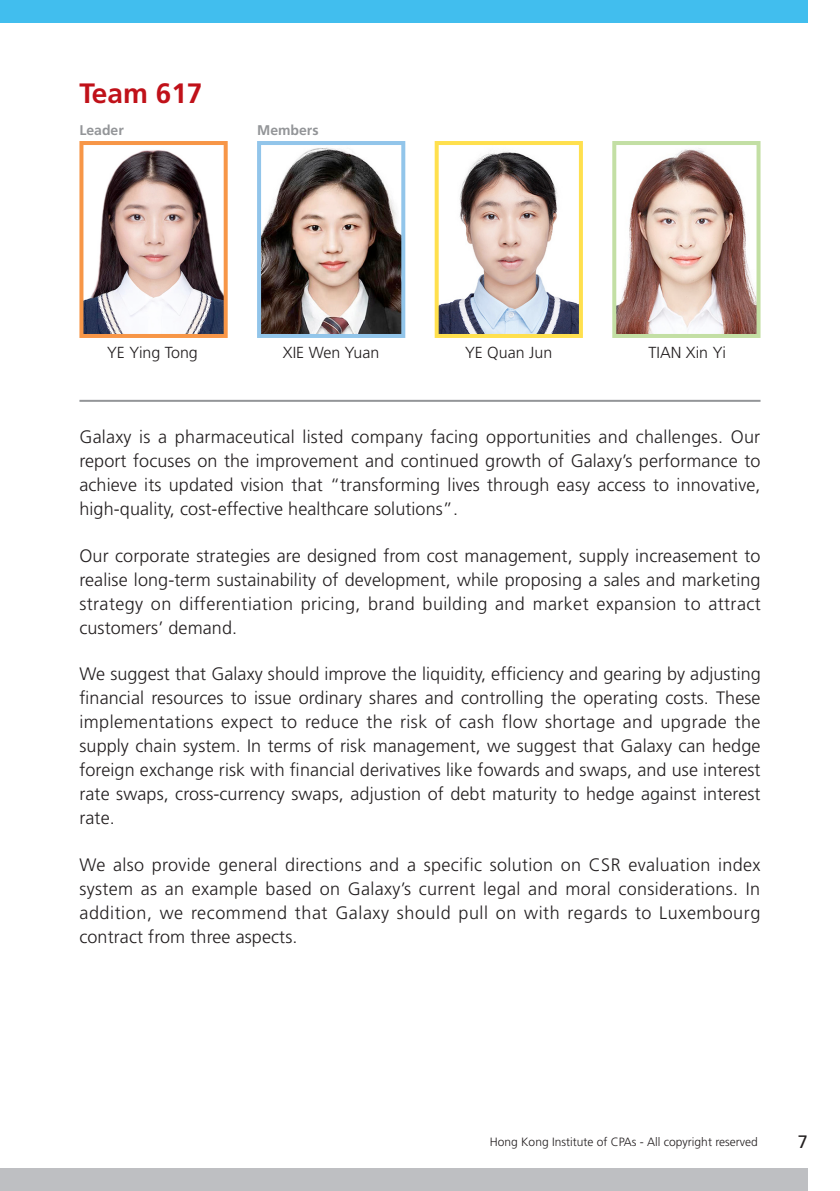
<style>
.page{position:relative;width:840px;height:1191px;background:#fff}
.page>*{position:absolute;margin:0;border:0;box-sizing:border-box;transform-origin:0 0}
.t1{font:700 28px "Frutiger";color:#c01119}
.t2{font:300 18px/24px "Frutiger";letter-spacing:.005em;color:#231f20;text-align:justify}
.t3{font:18px "Frutiger";color:#231f20}
.t4{font:300 16px "Frutiger";color:#231f20}
.t5{font:700 14px "Frutiger";color:#939598}
.t6{font:300 12px "Frutiger";color:#231f20}
</style>
<div class="page">
<div style="left:0;top:1168px;width:807px;height:23px;background:#bebfc2"></div>
<div style="left:0;top:0;width:807px;height:23px;background:#41beee"></div>
<hr style="left:79px;top:400px;width:681px;height:2px;background:#939598">
<img style="left:262px;top:147px;width:138px;height:186px">
<div style="left:257px;top:141px;width:148px;height:197px;border:4px solid #92c5ea"></div>
<img style="left:439px;top:151px;width:138px;height:182px">
<div style="left:434px;top:141px;width:148px;height:197px;border:4px solid #ffe04e"></div>
<img style="left:617px;top:148px;width:138px;height:185px">
<div style="left:612px;top:141px;width:148px;height:197px;border:4px solid #c3dfa4"></div>
<img style="left:84px;top:150px;width:138px;height:183px">
<div style="left:79px;top:141px;width:148px;height:197px;border:4px solid #f79647"></div>
<h1 class="t1" style="left:79px;top:77px;width:124px">Team 617</h1>
<p class="t5" style="left:79px;top:122px;width:46px">Leader</p>
<p class="t5" style="left:257px;top:122px;width:63px">Members</p>
<p class="t4" style="left:107px;top:344px;width:92px">YE Ying Tong</p>
<p class="t4" style="left:283px;top:344px;width:98px">XIE Wen Yuan</p>
<p class="t4" style="left:465px;top:344px;width:89px">YE Quan Jun</p>
<p class="t4" style="left:648px;top:344px;width:79px">TIAN Xin Yi</p>
<p class="t2" style="left:79px;top:425px;width:682px">Galaxy is a pharmaceutical listed company facing opportunities and challenges. Our report focuses on the improvement and continued growth of Galaxy’s performance to achieve its updated vision that “transforming lives through easy access to innovative, high-quality, cost-effective healthcare solutions”.</p>
<p class="t2" style="left:79px;top:544px;width:682px">Our corporate strategies are designed from cost management, supply increasement to realise long-term sustainability of development, while proposing a sales and marketing strategy on differentiation pricing, brand building and market expansion to attract customers’ demand.</p>
<p class="t2" style="left:79px;top:662px;width:682px">We suggest that Galaxy should improve the liquidity, efficiency and gearing by adjusting financial resources to issue ordinary shares and controlling the operating costs. These implementations expect to reduce the risk of cash flow shortage and upgrade the supply chain system. In terms of risk management, we suggest that Galaxy can hedge foreign exchange risk with financial derivatives like fowards and swaps, and use interest rate swaps, cross-currency swaps, adjustion of debt maturity to hedge against interest rate.</p>
<p class="t2" style="left:79px;top:853px;width:682px">We also provide general directions and a specific solution on CSR evaluation index system as an example based on Galaxy’s current legal and moral considerations. In addition, we recommend that Galaxy should pull on with regards to Luxembourg contract from three aspects.</p>
<p class="t6" style="left:489px;top:1134px;width:269px">Hong Kong Institute of CPAs - All copyright reserved</p>
<p class="t3" style="left:797px;top:1131px;width:12px">7</p>
</div>
